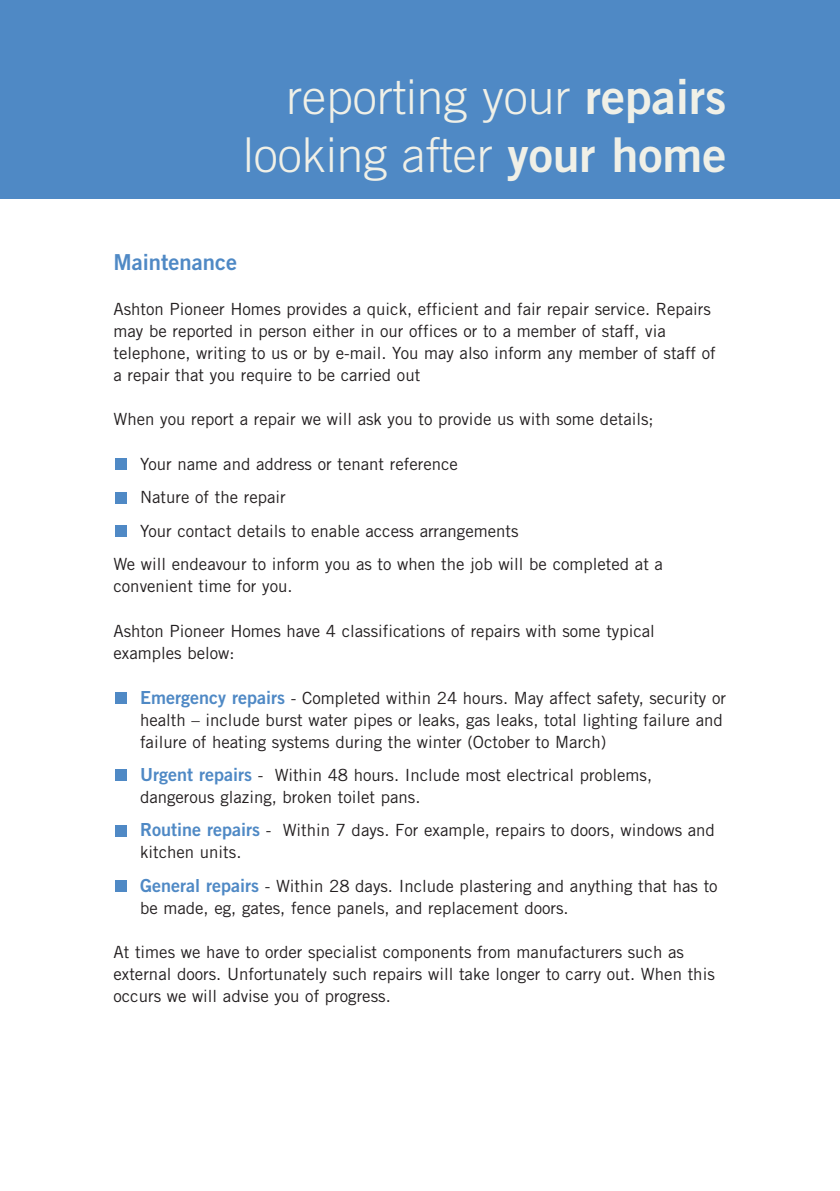
<style>
.page{position:relative;width:840px;height:1191px;background:#fff}
.page>*{position:absolute;margin:0;border:0;box-sizing:border-box;transform-origin:0 0}
.t1{font:300 48px/57.6px "Trade Gothic";color:#f0f0e7;text-align:right}
.t2{font:22px "Trade Gothic Bold Two";color:#4f89c5}
.t3{font:16.8px/22px "Trade Gothic";color:#231f20}
.s1{font-family:"Trade Gothic Bold Two";font-weight:400}
.s2{font-family:"Trade Gothic Bold Two";font-size:18px;color:#4f89c5}
</style>
<div class="page">
<div style="left:0;top:0;width:839px;height:198px;background:#4f89c5"></div>
<div style="left:115px;top:880px;width:12px;height:11px;background:#4f89c5"></div>
<div style="left:115px;top:825px;width:12px;height:11px;background:#4f89c5"></div>
<div style="left:115px;top:769px;width:12px;height:12px;background:#4f89c5"></div>
<div style="left:115px;top:692px;width:12px;height:11px;background:#4f89c5"></div>
<div style="left:115px;top:525px;width:12px;height:12px;background:#4f89c5"></div>
<div style="left:115px;top:492px;width:12px;height:11px;background:#4f89c5"></div>
<div style="left:115px;top:459px;width:12px;height:11px;background:#4f89c5"></div>
<h1 class="t1" style="left:243px;top:72px;width:484px">reporting your <span class="s1">repairs </span>looking after <span class="s1">your home</span></h1>
<h2 class="t2" style="left:113px;top:254px;width:125px">Maintenance</h2>
<p class="t3" style="left:113px;top:299px;width:603px">Ashton Pioneer Homes provides a quick, efficient and fair repair service. Repairs may be reported in person either in our offices or to a member of staff, via telephone, writing to us or by e-mail. You may also inform any member of staff of a repair that you require to be carried out</p>
<p class="t3" style="left:113px;top:410px;width:541px">When you report a repair we will ask you to provide us with some details;</p>
<p class="t3" style="left:140px;top:454px;width:319px">Your name and address or tenant reference</p>
<p class="t3" style="left:140px;top:488px;width:147px">Nature of the repair</p>
<p class="t3" style="left:140px;top:521px;width:380px">Your contact details to enable access arrangements</p>
<p class="t3" style="left:113px;top:554px;width:550px">We will endeavour to inform you as to when the job will be completed at a</p>
<p class="t3" style="left:113px;top:576px;width:180px">convenient time for you.</p>
<p class="t3" style="left:113px;top:621px;width:542px">Ashton Pioneer Homes have 4 classifications of repairs with some typical examples below:</p>
<p class="t3" style="left:140px;top:688px;width:587px"><span class="s2">Emergency repairs</span> - Completed within 24 hours. May affect safety, security or health – include burst water pipes or leaks, gas leaks, total lighting failure and failure of heating systems during the winter (October to March)</p>
<p class="t3" style="left:140px;top:765px;width:513px"><span class="s2">Urgent repairs</span> - Within 48 hours. Include most electrical problems, dangerous glazing, broken toilet pans.</p>
<p class="t3" style="left:140px;top:821px;width:576px"><span class="s2">Routine repairs</span> - Within 7 days. For example, repairs to doors, windows and kitchen units.</p>
<p class="t3" style="left:140px;top:876px;width:579px"><span class="s2">General repairs</span> - Within 28 days. Include plastering and anything that has to be made, eg, gates, fence panels, and replacement doors.</p>
<p class="t3" style="left:113px;top:943px;width:602px">At times we have to order specialist components from manufacturers such as external doors. Unfortunately such repairs will take longer to carry out. When this occurs we will advise you of progress.</p>
</div>
